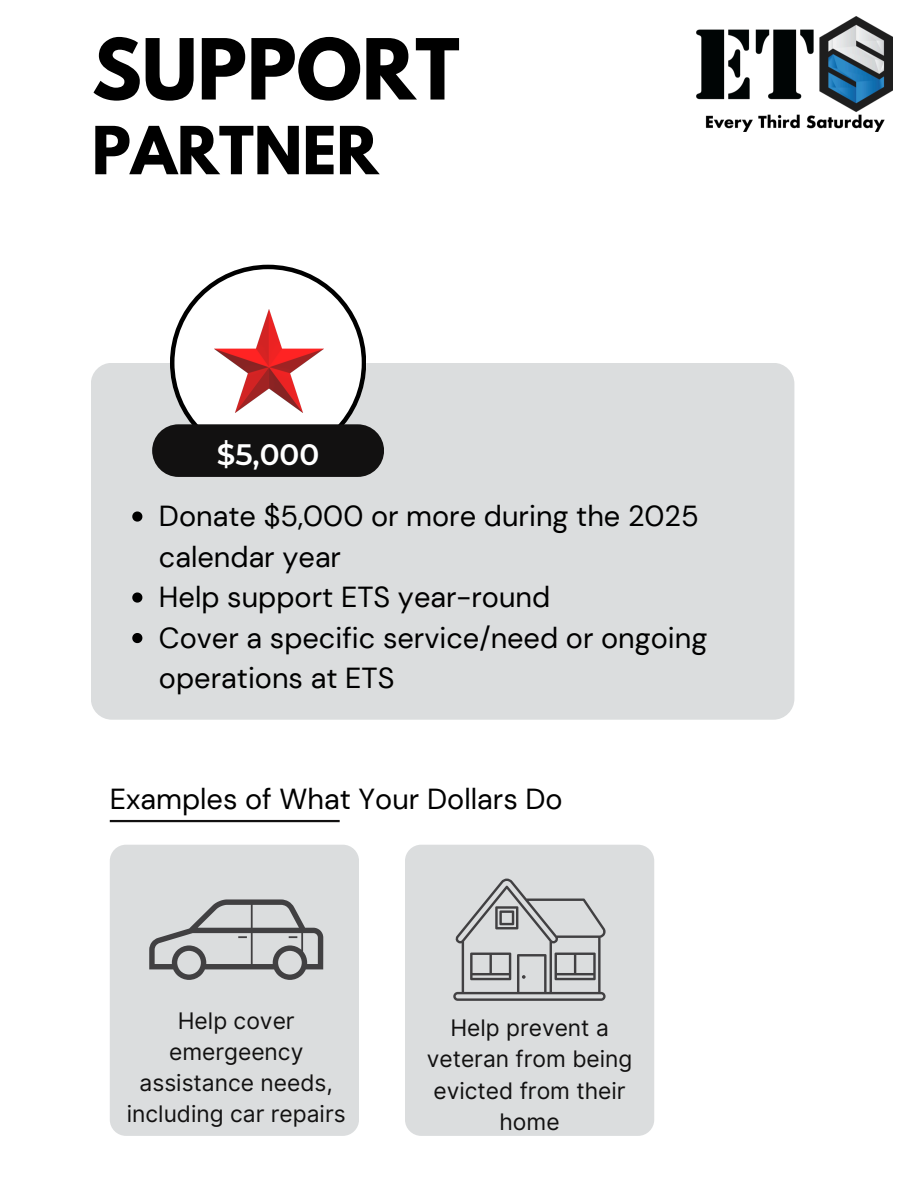
<style>
.page{position:relative;width:918px;height:1188px;background:#fff}
.page>*{position:absolute;margin:0;border:0;box-sizing:border-box;transform-origin:0 0}
.t1{font:700 74.55px "League Spartan";color:#000}
.t2{font:700 58.65px "League Spartan";color:#000}
.t3{font:600 29.55px "Montserrat";color:#fff}
.t4{font:28.95px/40.5px "DM Sans";color:#000}
.t5{font:22.8px/31px "Inter";color:#121111;text-align:center}
</style>
<div class="page">
<div style="left:91px;top:363px;width:703px;height:357px;background:#dbddde;border-radius:21px"></div>
<svg style="left:170px;top:265px;width:196px;height:159px"></svg>
<div style="left:152px;top:424px;width:232px;height:53px;background:#121111;border-radius:26px"></div>
<hr style="left:110px;top:820px;width:230px;height:2px;background:#121111">
<svg style="left:132px;top:511px;width:10px;height:11px"></svg>
<svg style="left:132px;top:592px;width:10px;height:11px"></svg>
<svg style="left:132px;top:633px;width:10px;height:10px"></svg>
<div style="left:110px;top:845px;width:249px;height:291px;background:#dbddde;border-radius:16px"></div>
<div style="left:405px;top:845px;width:249px;height:291px;background:#dbddde;border-radius:16px"></div>
<svg style="left:453px;top:879px;width:153px;height:122px"></svg>
<img style="left:214px;top:309px;width:110px;height:104px">
<svg style="left:149px;top:899px;width:174px;height:81px"></svg>
<img style="left:696px;top:16px;width:196px;height:115px">
<p class="t1" style="left:92px;top:32px;width:369px">SUPPORT</p>
<p class="t2" style="left:92px;top:121px;width:288px">PARTNER</p>
<h3 class="t3" style="left:217px;top:436px;width:104px">$5,000</h3>
<p class="t4" style="left:159px;top:496px;width:541px">Donate $5,000 or more during the 2025 calendar year</p>
<h1 class="t4" style="left:159px;top:577px;width:393px">Help support ETS year-round</h1>
<h2 class="t4" style="left:159px;top:617px;width:550px">Cover a specific service/need or ongoing operations at ETS</h2>
<p class="t4" style="left:110px;top:779px;width:454px">Examples of What Your Dollars Do</p>
<p class="t5" style="left:127px;top:1005px;width:220px">Help cover emergeency assistance needs, including car repairs</p>
<h4 class="t5" style="left:427px;top:1012px;width:207px;line-height:31.5px">Help prevent a veteran from being evicted from their home</h4>
</div>
